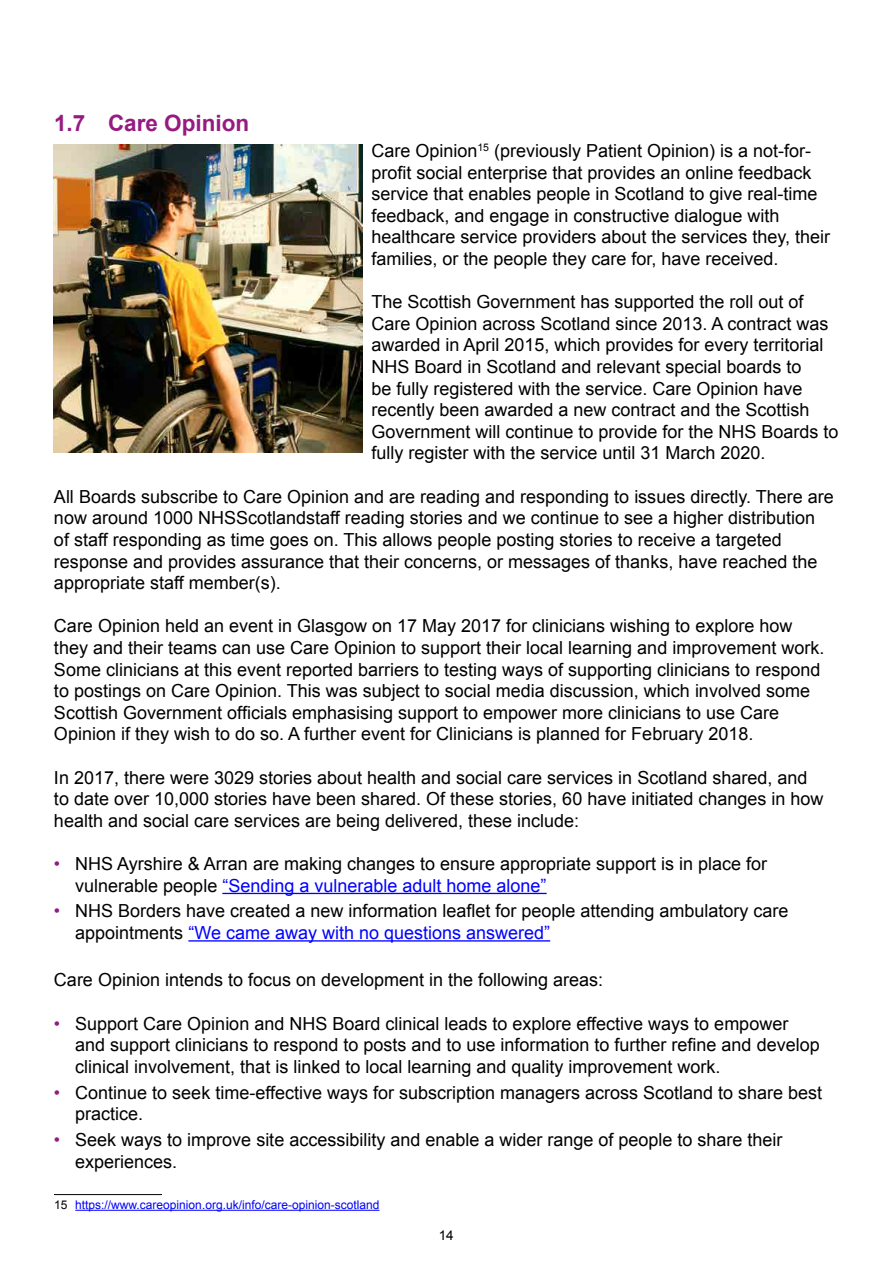
<style>
.page{position:relative;width:893px;height:1263px;background:#fff}
.page>*{position:absolute;margin:0;border:0;box-sizing:border-box;transform-origin:0 0}
.t1{font:700 22.5px "Arial";color:#951b81}
.t2{font:18px/21.6px "Arial";color:#000}
.t3{font:13.5px "Arial";color:#000}
.t4{font:12px "Arial";color:#00f}
.s1{color:#951b81}
.s2{color:#00f}
.s3{color:#000}
</style>
<div class="page">
<hr style="left:222px;top:893px;width:325px;height:1px;background:#00f">
<hr style="left:188px;top:940px;width:362px;height:1px;background:#00f">
<hr style="left:54px;top:1194px;width:108px;height:1px;background:#000">
<hr style="left:75px;top:1210px;width:304px;height:1px;background:#00f">
<img style="left:54px;top:145px;width:309px;height:308px">
<p class="t1" style="left:54px;top:108px;width:197px">1.7 Care Opinion</p>
<p class="t2" style="left:371px;top:140px;width:460px">Care Opinion<sup>15</sup> (previously Patient Opinion) is a not-for&shy;profit social enterprise that provides an online feedback service that enables people in Scotland to give real-time feedback, and engage in constructive dialogue with healthcare service providers about the services they, their families, or the people they care for, have received.</p>
<p class="t2" style="left:371px;top:291px;width:469px">The Scottish Government has supported the roll out of Care Opinion across Scotland since 2013. A contract was awarded in April 2015, which provides for every territorial NHS Board in Scotland and relevant special boards to<br>be fully registered with the service. Care Opinion have recently been awarded a new contract and the Scottish Government will continue to provide for the NHS Boards to fully register with the service until 31 March 2020.</p>
<p class="t2" style="left:54px;top:486px;width:781px">All Boards subscribe to Care Opinion and are reading and responding to issues directly. There are now around 1000 NHSScotlandstaff reading stories and we continue to see a higher distribution of staff responding as time goes on. This allows people posting stories to receive a targeted response and provides assurance that their concerns, or messages of thanks, have reached the appropriate staff member(s).</p>
<p class="t2" style="left:54px;top:615px;width:772px">Care Opinion held an event in Glasgow on 17 May 2017 for clinicians wishing to explore how they and their teams can use Care Opinion to support their local learning and improvement work.<br>Some clinicians at this event reported barriers to testing ways of supporting clinicians to respond to postings on Care Opinion. This was subject to social media discussion, which involved some Scottish Government officials emphasising support to empower more clinicians to use Care Opinion if they wish to do so. A further event for Clinicians is planned for February 2018.</p>
<p class="t2" style="left:54px;top:767px;width:771px">In 2017, there were 3029 stories about health and social care services in Scotland shared, and to date over 10,000 stories have been shared. Of these stories, 60 have initiated changes in how health and social care services are being delivered, these include:</p>
<p class="t2" style="left:75px;top:853px;width:693px;text-indent:-21px"><span class="s1">•</span> NHS Ayrshire &amp; Arran are making changes to ensure appropriate support is in place for vulnerable people <span class="s2">“Sending a vulnerable adult home alone”</span></p>
<p class="t2" style="left:75px;top:900px;width:715px;text-indent:-21px"><span class="s1">•</span> NHS Borders have created a new information leaflet for people attending ambulatory care appointments <span class="s2">“We came away with no questions answered”</span></p>
<p class="t2" style="left:54px;top:969px;width:551px">Care Opinion intends to focus on development in the following areas:</p>
<p class="t2" style="left:75px;top:1013px;width:746px;text-indent:-21px"><span class="s1">•</span> Support Care Opinion and NHS Board clinical leads to explore effective ways to empower and support clinicians to respond to posts and to use information to further refine and develop clinical involvement, that is linked to local learning and quality improvement work.</p>
<p class="t2" style="left:75px;top:1082px;width:748px;text-indent:-21px"><span class="s1">•</span> Continue to seek time-effective ways for subscription managers across Scotland to share best practice.</p>
<p class="t2" style="left:75px;top:1129px;width:709px;text-indent:-21px"><span class="s1">•</span> Seek ways to improve site accessibility and enable a wider range of people to share their experiences.</p>
<p class="t4" style="left:54px;top:1197px;width:327px"><span class="s3">15</span> https://www.careopinion.org.uk/info/care-opinion-scotland</p>
<p class="t3" style="left:439px;top:1226px;width:17px">14</p>
</div>
